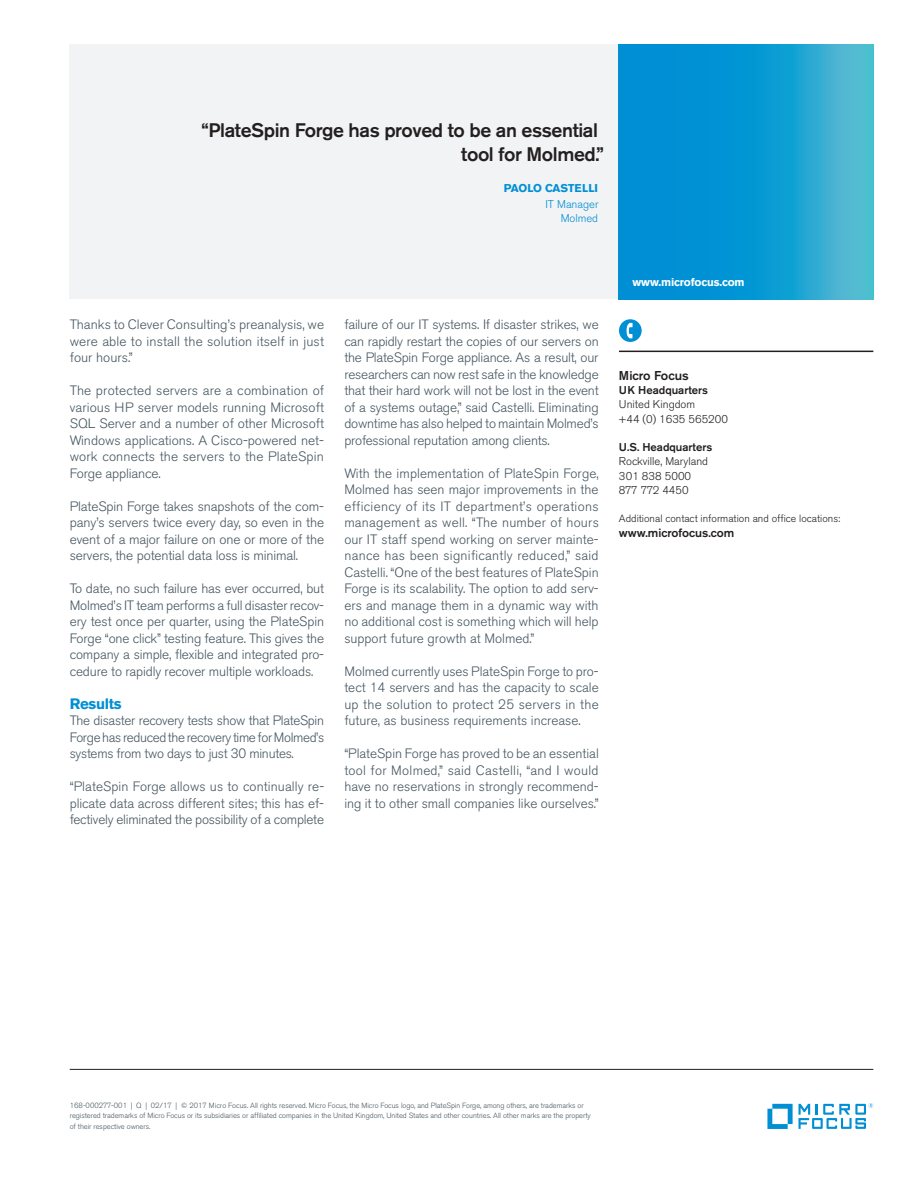
<style>
.page{position:relative;width:918px;height:1188px;background:#fff}
.page>*{position:absolute;margin:0;border:0;box-sizing:border-box;transform-origin:0 0}
.Black_quote_text__pg{font:500 19.5px "Akzidenz Grotesk BE";letter-spacing:-.02em;color:#231f20}
.Blue_body_text_heads{font:700 15px "Akzidenz Grotesk BE";letter-spacing:-.02em;color:#008fd5}
.Grey_body_text{font:300 13.5px/16.5px "Akzidenz Grotesk BE";letter-spacing:-.01em;color:#45555f;text-align:justify}
.caption_7_9_5_bold{font:500 12.75px "Akzidenz Grotesk BE";color:#231f20}
.caption_7_9_5{font:500 12px "Akzidenz Grotesk BE";color:#231f20}
.caption_7_9_5-2{font:300 11.25px "Akzidenz Grotesk BE";color:#231f20}
.caption_7_9_5-3{font:500 11.25px "Akzidenz Grotesk BE";color:#231f20}
.caption_7_5_9_5_bold{font:700 11.25px "Akzidenz Grotesk BE";letter-spacing:-.01em;color:#fff}
.Quote_attribution_Na{font:700 11.25px "Akzidenz Grotesk BE";color:#008fd5}
.caption_7_9_5-4{font:300 11.25px "Akzidenz Grotesk BE";letter-spacing:-.04em;color:#231f20}
.Quote_attribution_Jo{font:300 11.25px "Akzidenz Grotesk BE";color:#008fd5}
.Quote_attribution_Na-2{font:300 11.25px "Akzidenz Grotesk BE";color:#008fd5}
.caption_7_9_5-5{font:300 10.5px "Akzidenz Grotesk BE";color:#231f20}
.mousetype-legal_5_7{font:300 7.5px/10.5px "Akzidenz Grotesk BE";letter-spacing:-.005em;color:#45555f}
</style>
<div class="page">
<div style="left:70px;top:45px;width:549px;height:254px;background:#f2f3f4"></div>
<hr style="left:70px;top:1069px;width:803px;height:1px;background:#231f20">
<svg style="left:767px;top:1104px;width:26px;height:25px"></svg>
<svg style="left:799px;top:1103px;width:74px;height:26px"></svg>
<svg style="left:619px;top:45px;width:254px;height:254px;background:#149dd3"></svg>
<hr style="left:619px;top:351px;width:254px;height:1px;background:#231f20">
<div style="left:619px;top:319px;width:23px;height:23px;background:#008fd5;border-radius:50%"></div>
<svg style="left:627px;top:323px;width:6px;height:15px"></svg>
<p class="Black_quote_text__pg" style="left:202px;top:118px;width:398px">“PlateSpin Forge has proved to be an essential</p>
<p class="Black_quote_text__pg" style="left:461px;top:142px;width:144px">tool for Molmed.”</p>
<p class="Quote_attribution_Na" style="left:504px;top:181px;width:96px">PAOLO CASTELLI</p>
<p class="Quote_attribution_Jo" style="left:545px;top:198px;width:55px">IT Manager</p>
<p class="Quote_attribution_Na-2" style="left:561px;top:212px;width:39px">Molmed</p>
<p class="Grey_body_text" style="left:70px;top:317px;width:256px">Thanks to Clever Consulting’s preanalysis, we were able to install the solution itself in just four hours.”</p>
<p class="Grey_body_text" style="left:70px;top:383px;width:256px">The protected servers are a combination of various HP server models running Microsoft SQL Server and a number of other Microsoft Windows applications. A Cisco-powered net&shy;work connects the servers to the PlateSpin Forge appliance.</p>
<p class="Grey_body_text" style="left:70px;top:498px;width:256px">PlateSpin Forge takes snapshots of the com&shy;pany’s servers twice every day, so even in the event of a major failure on one or more of the servers, the potential data loss is minimal.</p>
<p class="Grey_body_text" style="left:70px;top:581px;width:256px">To date, no such failure has ever occurred, but Molmed’s IT team performs a full disaster recov&shy;ery test once per quarter, using the PlateSpin Forge “one click” testing feature. This gives the company a simple, flexible and integrated pro&shy;cedure to rapidly recover multiple workloads.</p>
<p class="Blue_body_text_heads" style="left:70px;top:695px;width:53px">Results</p>
<p class="Grey_body_text" style="left:70px;top:713px;width:256px">The disaster recovery tests show that PlateSpin Forge has reduced the recovery time for Molmed’s systems from two days to just 30 minutes.</p>
<p class="Grey_body_text" style="left:70px;top:779px;width:256px">“PlateSpin Forge allows us to continually re&shy;plicate data across different sites; this has ef&shy;fectively eliminated the possibility of a complete</p>
<p class="Grey_body_text" style="left:344px;top:317px;width:256px">failure of our IT systems. If disaster strikes, we can rapidly restart the copies of our servers on the PlateSpin Forge appliance. As a result, our researchers can now rest safe in the knowledge that their hard work will not be lost in the event of a systems outage,” said Castelli. Eliminating downtime has also helped to maintain Molmed’s professional reputation among clients.</p>
<p class="Grey_body_text" style="left:344px;top:465px;width:256px">With the implementation of PlateSpin Forge, Molmed has seen major improvements in the efficiency of its IT department’s operations management as well. “The number of hours our IT staff spend working on server mainte&shy;nance has been significantly reduced,” said Castelli. “One of the best features of PlateSpin Forge is its scalability. The option to add serv&shy;ers and manage them in a dynamic way with no additional cost is something which will help support future growth at Molmed.”</p>
<p class="Grey_body_text" style="left:344px;top:663px;width:256px">Molmed currently uses PlateSpin Forge to pro&shy;tect 14 servers and has the capacity to scale up the solution to protect 25 servers in the future, as business requirements increase.</p>
<p class="Grey_body_text" style="left:344px;top:746px;width:256px">“PlateSpin Forge has proved to be an essential tool for Molmed,” said Castelli, “and I would have no reservations in strongly recommend&shy;ing it to other small companies like ourselves.”</p>
<p class="caption_7_5_9_5_bold" style="left:632px;top:275px;width:114px">www.microfocus.com</p>
<p class="caption_7_9_5_bold" style="left:619px;top:368px;width:71px">Micro Focus</p>
<p class="caption_7_9_5-3" style="left:619px;top:383px;width:91px">UK Headquarters</p>
<p class="caption_7_9_5-2" style="left:619px;top:398px;width:78px">United Kingdom</p>
<p class="caption_7_9_5-2" style="left:619px;top:412px;width:110px">+44 (0) 1635 565200</p>
<p class="caption_7_9_5-3" style="left:619px;top:440px;width:95px">U.S. Headquarters</p>
<p class="caption_7_9_5-2" style="left:619px;top:455px;width:91px">Rockville, Maryland</p>
<p class="caption_7_9_5-2" style="left:619px;top:469px;width:74px">301 838 5000</p>
<p class="caption_7_9_5-4" style="left:619px;top:484px;width:71px">877 772 4450</p>
<p class="caption_7_9_5-5" style="left:619px;top:513px;width:223px">Additional contact information and office locations:</p>
<p class="caption_7_9_5" style="left:619px;top:525px;width:117px">www.microfocus.com</p>
<p class="mousetype-legal_5_7" style="left:70px;top:1100px;width:523px">168-000277-001 | Q | 02/17 | © 2017 Micro Focus. All rights reserved. Micro Focus, the Micro Focus logo, and PlateSpin Forge, among others, are trademarks or registered trademarks of Micro Focus or its subsidiaries or affiliated companies in the United Kingdom, United States and other countries. All other marks are the property of their respective owners.</p>
</div>
